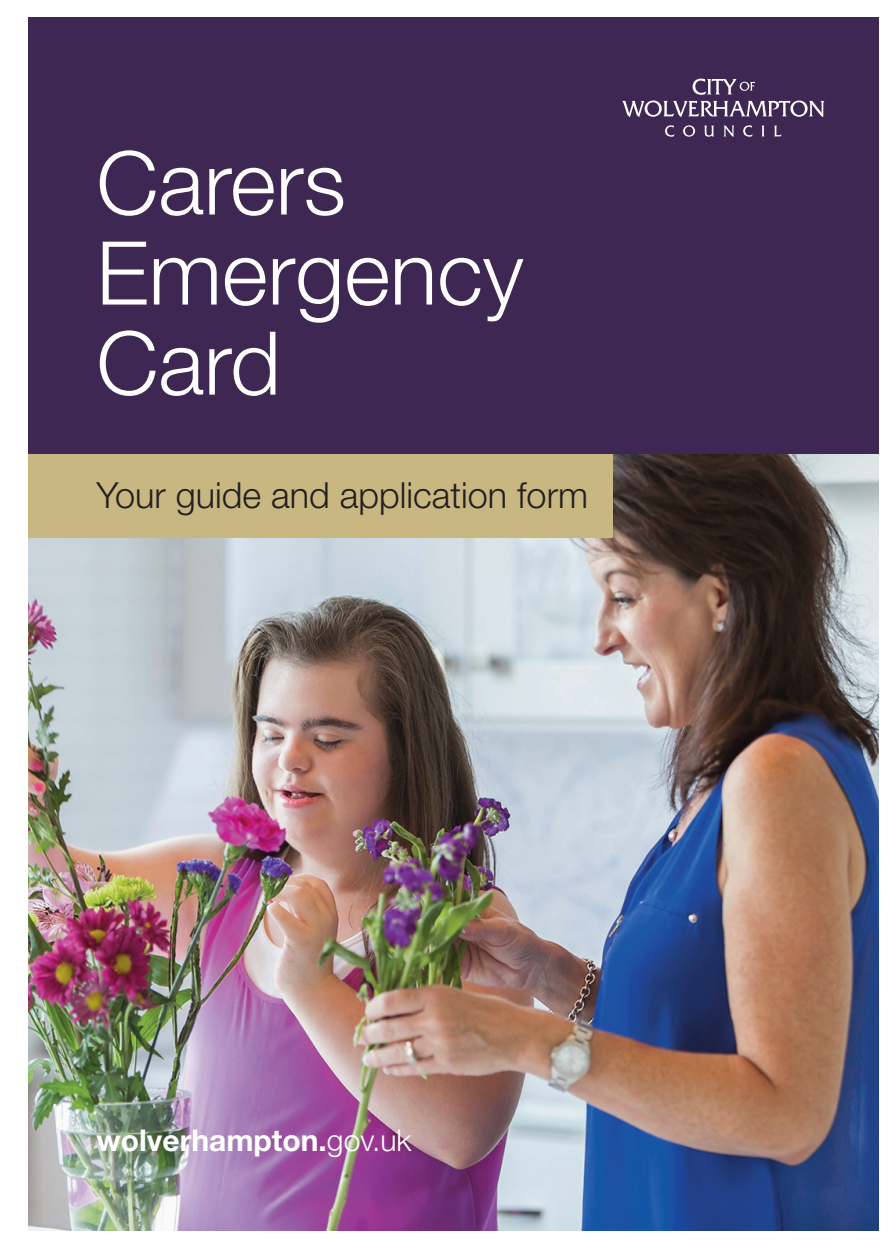
<style>
.page{position:relative;width:896px;height:1248px;background:#fff}
.page>*{position:absolute;margin:0;border:0;box-sizing:border-box;transform-origin:0 0}
.t1{font:300 88px/90px "Helvetica Neue LT Std";color:#fff}
.t2{font:300 36px "Helvetica Neue LT Std";color:#231f20}
.t3{font:700 30px "Helvetica Neue LT Std";color:#fff}
.s1{font-weight:300}
</style>
<div class="page">
<img style="left:28px;top:454px;width:851px;height:776px">
<div style="left:28px;top:17px;width:851px;height:437px;background:#3f2753"></div>
<div style="left:28px;top:454px;width:584px;height:83px;background:#c8b781"></div>
<svg style="left:665px;top:125px;width:9px;height:12px"></svg>
<svg style="left:683px;top:125px;width:12px;height:12px"></svg>
<svg style="left:704px;top:126px;width:10px;height:11px"></svg>
<svg style="left:723px;top:126px;width:11px;height:11px"></svg>
<svg style="left:743px;top:125px;width:10px;height:12px"></svg>
<svg style="left:762px;top:126px;width:2px;height:10px"></svg>
<svg style="left:774px;top:126px;width:7px;height:10px"></svg>
<svg style="left:622px;top:79px;width:202px;height:38px"></svg>
<h1 class="t1" style="left:96px;top:146px;width:429px">Carers<br>Emergency<br>Card</h1>
<p class="t2" style="left:96px;top:482px;width:493px">Your guide and application form</p>
<p class="t3" style="left:96px;top:1129px;width:317px">wolverhampton.<span class="s1">gov.uk</span></p>
</div>
